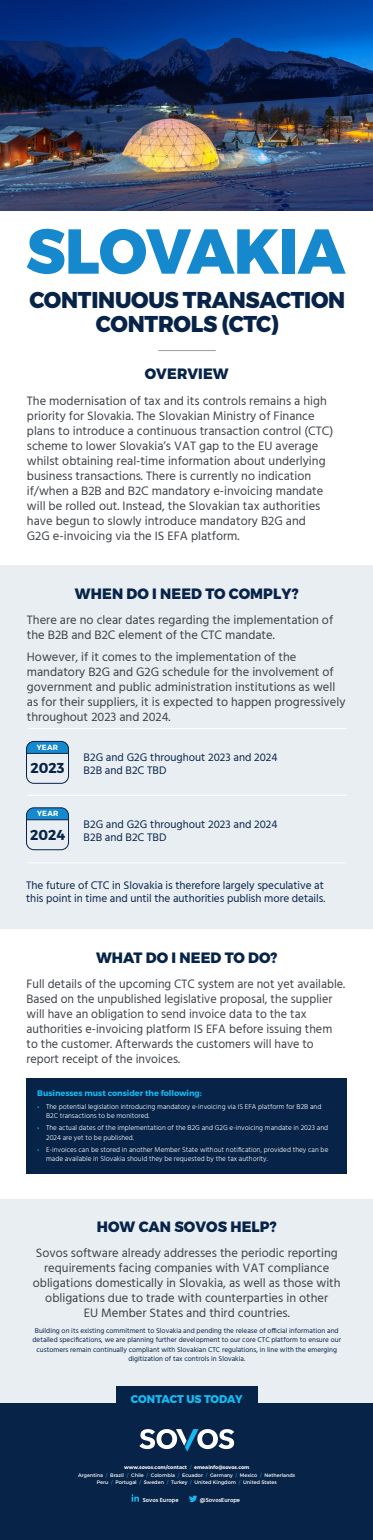
<style>
.page{position:relative;width:373px;height:1540px;background:#fff}
.page>*{position:absolute;margin:0;border:0;box-sizing:border-box;transform-origin:0 0}
.t1{font:800 63.25px "Montserrat";letter-spacing:-.01em;color:#1689ce;scale:.95 1}
.t2{font:800 22.88px/24.4px "Montserrat";letter-spacing:-.01em;color:#072448;text-align:center;scale:.95 1}
.t3{font:800 15px "Montserrat";letter-spacing:.01em;color:#072448;scale:.95 1}
.t4{font:700 14.38px "Montserrat";color:#072448;scale:.96 1}
.t5{font:12.5px/15px "Hind";color:#3d4247}
.t6{font:11.25px/13.1px "Hind";letter-spacing:-.005em;color:#072448}
.t7{font:800 11.25px "Montserrat";color:#14b9f1;scale:.95 1}
.t8{font:700 8.12px "Montserrat";letter-spacing:-.005em;color:#14b9f1}
.t9{font:700 7.5px "Montserrat";letter-spacing:.04em;color:#fff;scale:.96 1}
.t10{font:300 7.19px/9.4px "Hind";color:#fff}
.t11{font:7.19px/9.4px "Hind";color:#072448;text-align:center}
.t12{font:600 6px "Hind";color:#fff}
.t13{font:5px/8.6px "Montserrat";color:#fff;text-align:center}
.s1{font-size:5.31px;color:#14b9f1}
.s2{font-weight:700}
.s3{font-weight:300;color:#14b9f1}
</style>
<div class="page">
<hr style="left:158px;top:350px;width:57px;height:1px;background:#999ea3">
<div style="left:0;top:565px;width:372px;height:364px;background:#e9eef3"></div>
<svg style="left:26px;top:741px;width:42px;height:12px"></svg>
<hr style="left:26px;top:753px;width:43px;height:1px;background:#072448">
<svg style="left:26px;top:809px;width:41px;height:10px"></svg>
<hr style="left:26px;top:819px;width:43px;height:1px;background:#072448">
<div style="left:26px;top:741px;width:43px;height:42px;border:1px solid #072448;border-radius:7px"></div>
<div style="left:26px;top:807px;width:43px;height:43px;border:1px solid #072448;border-radius:7px"></div>
<hr style="left:28px;top:728px;width:318px;height:1px;background:#fff">
<hr style="left:28px;top:795px;width:318px;height:1px;background:#fff">
<hr style="left:28px;top:862px;width:318px;height:1px;background:#fff">
<div style="left:26px;top:1078px;width:320px;height:95px;background:#072448"></div>
<div style="left:0;top:1199px;width:372px;height:219px;background:#e9eef3"></div>
<div style="left:0;top:1403px;width:372px;height:137px;background:#072448"></div>
<svg style="left:131px;top:1494px;width:8px;height:7px"></svg>
<svg style="left:189px;top:1495px;width:8px;height:7px"></svg>
<svg style="left:139px;top:1429px;width:95px;height:22px"></svg>
<div style="left:116px;top:1385px;width:141px;height:30px;background:#072448"></div>
<img style="left:0;top:0;width:372px;height:211px">
<h1 class="t1" style="left:26px;top:212px;width:337px">SLOVAKIA</h1>
<h2 class="t2" style="left:29px;top:288px;width:333px">CONTINUOUS TRANSACTION<br>CONTROLS (CTC)</h2>
<p class="t3" style="left:144px;top:365px;width:90px">OVERVIEW</p>
<p class="t5" style="left:27px;top:394px;width:307px">The modernisation of tax and its controls remains a high priority for Slovakia. The Slovakian Ministry of Finance plans to introduce a continuous transaction control (CTC) scheme to lower Slovakia’s VAT gap to the EU average whilst obtaining real-time information about underlying business transactions. There is currently no indication if/when a B2B and B2C mandatory e-invoicing mandate will be rolled out. Instead, the Slovakian tax authorities have begun to slowly introduce mandatory B2G and<br>G2G e-invoicing via the IS EFA platform.</p>
<p class="t3" style="left:75px;top:584px;width:236px">WHEN DO I NEED TO COMPLY?</p>
<p class="t5" style="left:27px;top:613px;width:307px">There are no clear dates regarding the implementation of the B2B and B2C element of the CTC mandate.</p>
<p class="t5" style="left:27px;top:650px;width:319px">However, if it comes to the implementation of the mandatory B2G and G2G schedule for the involvement of government and public administration institutions as well as for their suppliers, it is expected to happen progressively throughout 2023 and 2024.</p>
<p class="t9" style="left:37px;top:743px;width:24px">YEAR</p>
<p class="t4" style="left:30px;top:759px;width:37px">2023</p>
<p class="t9" style="left:37px;top:809px;width:24px">YEAR</p>
<p class="t4" style="left:30px;top:825px;width:38px">2024</p>
<p class="t6" style="left:83px;top:751px;width:195px">B2G and G2G throughout 2023 and 2024<br>B2B and B2C TBD</p>
<p class="t6" style="left:83px;top:818px;width:195px">B2G and G2G throughout 2023 and 2024<br>B2B and B2C TBD</p>
<p class="t6" style="left:26px;top:879px;width:300px">The future of CTC in Slovakia is therefore largely speculative at this point in time and until the authorities publish more details.</p>
<p class="t3" style="left:96px;top:948px;width:192px">WHAT DO I NEED TO DO?</p>
<p class="t5" style="left:27px;top:977px;width:319px">Full details of the upcoming CTC system are not yet available.<br>Based on the unpublished legislative proposal, the supplier will have an obligation to send invoice data to the tax authorities e-invoicing platform IS EFA before issuing them to the customer. Afterwards the customers will have to report receipt of the invoices.</p>
<p class="t8" style="left:37px;top:1088px;width:166px">Businesses must consider the following:</p>
<p class="t10" style="left:46px;top:1102px;width:276px;text-indent:-9px"><span class="s1">•</span> The potential legislation introducing mandatory e-invoicing via IS EFA platform for B2B and<br>B2C transactions to be monitored.</p>
<p class="t10" style="left:46px;top:1123px;width:283px;text-indent:-9px"><span class="s1">•</span> The actual dates of the implementation of the B2G and G2G e-invoicing mandate in 2023 and<br>2024 are yet to be published.</p>
<p class="t10" style="left:46px;top:1145px;width:283px;text-indent:-9px"><span class="s1">•</span> E-invoices can be stored in another Member State without notification, provided they can be made available in Slovakia should they be requested by the tax authority.</p>
<p class="t3" style="left:97px;top:1217px;width:190px">HOW CAN SOVOS HELP?</p>
<p class="t5" style="left:33px;top:1245px;width:308px;text-align:center">Sovos software already addresses the periodic reporting requirements facing companies with VAT compliance obligations domestically in Slovakia, as well as those with obligations due to trade with counterparties in other<br>EU Member States and third countries.</p>
<p class="t11" style="left:32px;top:1326px;width:309px">Building on its existing commitment to Slovakia and pending the release of official information and detailed specifications, we are planning further development to our core CTC platform to ensure our customers remain continually compliant with Slovakian CTC regulations, in line with the emerging digitization of tax controls in Slovakia.</p>
<p class="t7" style="left:130px;top:1392px;width:119px">CONTACT US TODAY</p>
<p class="t13" style="left:78px;top:1462px;width:218px"><span class="s2">www.sovos.com/contact</span> <span class="s3">/</span> <span class="s2">emeainfo@sovos.com<br></span>Argentina <span class="s3">/</span> Brazil <span class="s3">/</span> Chile <span class="s3">/</span> Colombia <span class="s3">/</span> Ecuador <span class="s3">/</span> Germany <span class="s3">/</span> Mexico <span class="s3">/</span> Netherlands</p>
<p class="t13" style="left:96px;top:1478px;width:181px">Peru <span class="s3">/</span> Portugal <span class="s3">/</span> Sweden <span class="s3">/</span> Turkey <span class="s3">/</span> United Kingdom <span class="s3">/</span> United States</p>
<p class="t12" style="left:142px;top:1495px;width:37px">Sovos Europe</p>
<p class="t12" style="left:199px;top:1495px;width:42px">@SovosEurope</p>
</div>
